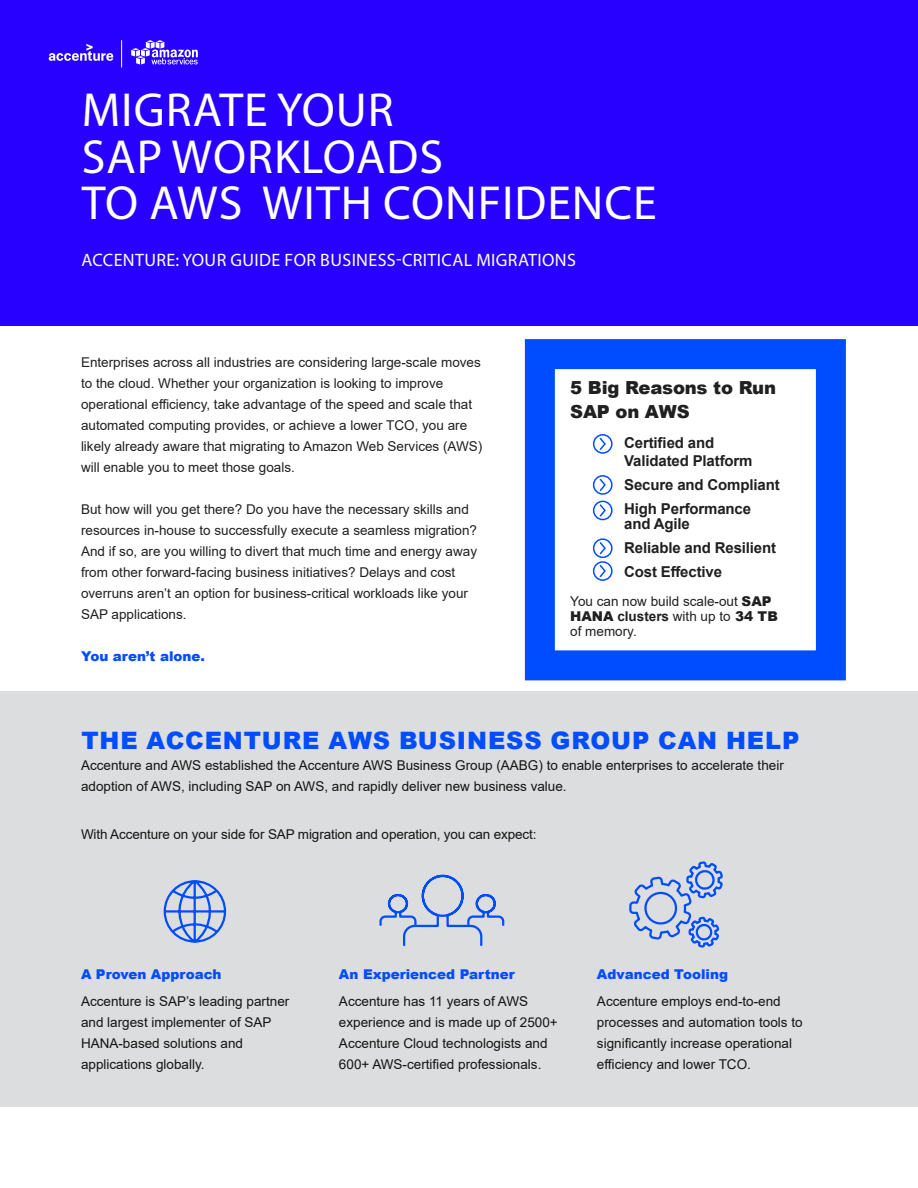
<style>
.page{position:relative;width:918px;height:1188px;background:#fff}
.page>*{position:absolute;margin:0;border:0;box-sizing:border-box;transform-origin:0 0}
.t1{font:48px/46.5px "Myriad Pro";letter-spacing:.02em;color:#fff}
.t2{font:900 24px "Arial";letter-spacing:.035em;color:#004dff}
.t3{font:18px "Myriad Pro";letter-spacing:.02em;color:#fff}
.t4{font:900 18px/24px "Arial";letter-spacing:-.01em;color:#202020}
.t5{font:700 15px/24px "Arial";letter-spacing:-.01em;color:#202020}
.t6{font:13.5px/21px "Arial";color:#202020}
.t7{font:13.5px/21px "Arial";color:#141414}
.t8{font:900 13.5px "Arial";color:#004dff}
.s1{font-weight:900}
.s2{font-weight:700}
</style>
<div class="page">
<div style="left:0;top:0;width:918px;height:326px;background:#2800ff"></div>
<div style="left:0;top:691px;width:918px;height:416px;background:#dcddde"></div>
<svg style="left:163px;top:880px;width:64px;height:63px"></svg>
<svg style="left:379px;top:874px;width:126px;height:73px"></svg>
<svg style="left:628px;top:680px;width:97px;height:268px"></svg>
<div style="left:593px;top:434px;width:20px;height:20px;border:2px solid #004dff;border-radius:50%"></div>
<svg style="left:598px;top:436px;width:9px;height:16px"></svg>
<div style="left:593px;top:475px;width:20px;height:20px;border:2px solid #004dff;border-radius:50%"></div>
<svg style="left:598px;top:477px;width:9px;height:16px"></svg>
<div style="left:593px;top:501px;width:20px;height:19px;border:2px solid #004dff;border-radius:50%"></div>
<svg style="left:598px;top:503px;width:9px;height:15px"></svg>
<div style="left:593px;top:538px;width:20px;height:20px;border:2px solid #004dff;border-radius:50%"></div>
<svg style="left:598px;top:540px;width:9px;height:16px"></svg>
<div style="left:593px;top:561px;width:20px;height:20px;border:2px solid #004dff;border-radius:50%"></div>
<svg style="left:598px;top:563px;width:9px;height:16px"></svg>
<div style="left:525px;top:339px;width:321px;height:341px;border:30px solid #004dff"></div>
<svg style="left:131px;top:40px;width:67px;height:25px"></svg>
<svg style="left:49px;top:44px;width:64px;height:17px"></svg>
<svg style="left:121px;top:40px;width:1px;height:28px"></svg>
<h1 class="t1" style="left:82px;top:86px;width:577px">MIGRATE YOUR<br>SAP WORKLOADS<br>TO AWS WITH CONFIDENCE</h1>
<h3 class="t3" style="left:81px;top:249px;width:496px">ACCENTURE: YOUR GUIDE FOR BUSINESS-CRITICAL MIGRATIONS</h3>
<p class="t6" style="left:81px;top:352px;width:403px">Enterprises across all industries are considering large-scale moves to the cloud. Whether your organization is looking to improve operational efficiency, take advantage of the speed and scale that automated computing provides, or achieve a lower TCO, you are likely already aware that migrating to Amazon Web Services (AWS) will enable you to meet those goals.</p>
<p class="t6" style="left:81px;top:499px;width:398px">But how will you get there? Do you have the necessary skills and resources in-house to successfully execute a seamless migration?<br>And if so, are you willing to divert that much time and energy away from other forward-facing business initiatives? Delays and cost overruns aren’t an option for business-critical workloads like your SAP applications.</p>
<p class="t8" style="left:81px;top:647px;width:126px">You aren’t alone.</p>
<h3 class="t4" style="left:570px;top:375px;width:207px">5 Big Reasons to Run<br>SAP on AWS</h3>
<p class="t5" style="left:624px;top:434px;width:130px;line-height:18px">Certified and<br>Validated Platform</p>
<p class="t5" style="left:624px;top:473px;width:157px">Secure and Compliant<br>High Performance</p>
<p class="t5" style="left:624px;top:512px;width:153px">and Agile<br>Reliable and Resilient<br>Cost Effective</p>
<p class="t6" style="left:570px;top:594px;width:209px;line-height:15px">You can now build scale-out <span class="s1">SAP<br>HANA</span> <span class="s2">clusters</span> with up to <span class="s1">34 TB </span>of memory.</p>
<h2 class="t2" style="left:81px;top:723px;width:719px">THE ACCENTURE AWS BUSINESS GROUP CAN HELP</h2>
<p class="t7" style="left:81px;top:754px;width:704px">Accenture and AWS established the Accenture AWS Business Group (AABG) to enable enterprises to accelerate their adoption of AWS, including SAP on AWS, and rapidly deliver new business value.</p>
<p class="t7" style="left:81px;top:823px;width:457px">With Accenture on your side for SAP migration and operation, you can expect:</p>
<p class="t8" style="left:81px;top:965px;width:142px">A Proven Approach</p>
<p class="t7" style="left:81px;top:991px;width:210px">Accenture is SAP’s leading partner and largest implementer of SAP<br>HANA-based solutions and applications globally.</p>
<p class="t8" style="left:339px;top:965px;width:177px">An Experienced Partner</p>
<p class="t7" style="left:339px;top:991px;width:220px">Accenture has 11 years of AWS experience and is made up of 2500+ Accenture Cloud technologists and 600+ AWS-certified professionals.</p>
<p class="t8" style="left:597px;top:965px;width:133px">Advanced Tooling</p>
<p class="t7" style="left:597px;top:991px;width:207px">Accenture employs end-to-end processes and automation tools to significantly increase operational efficiency and lower TCO.</p>
</div>
